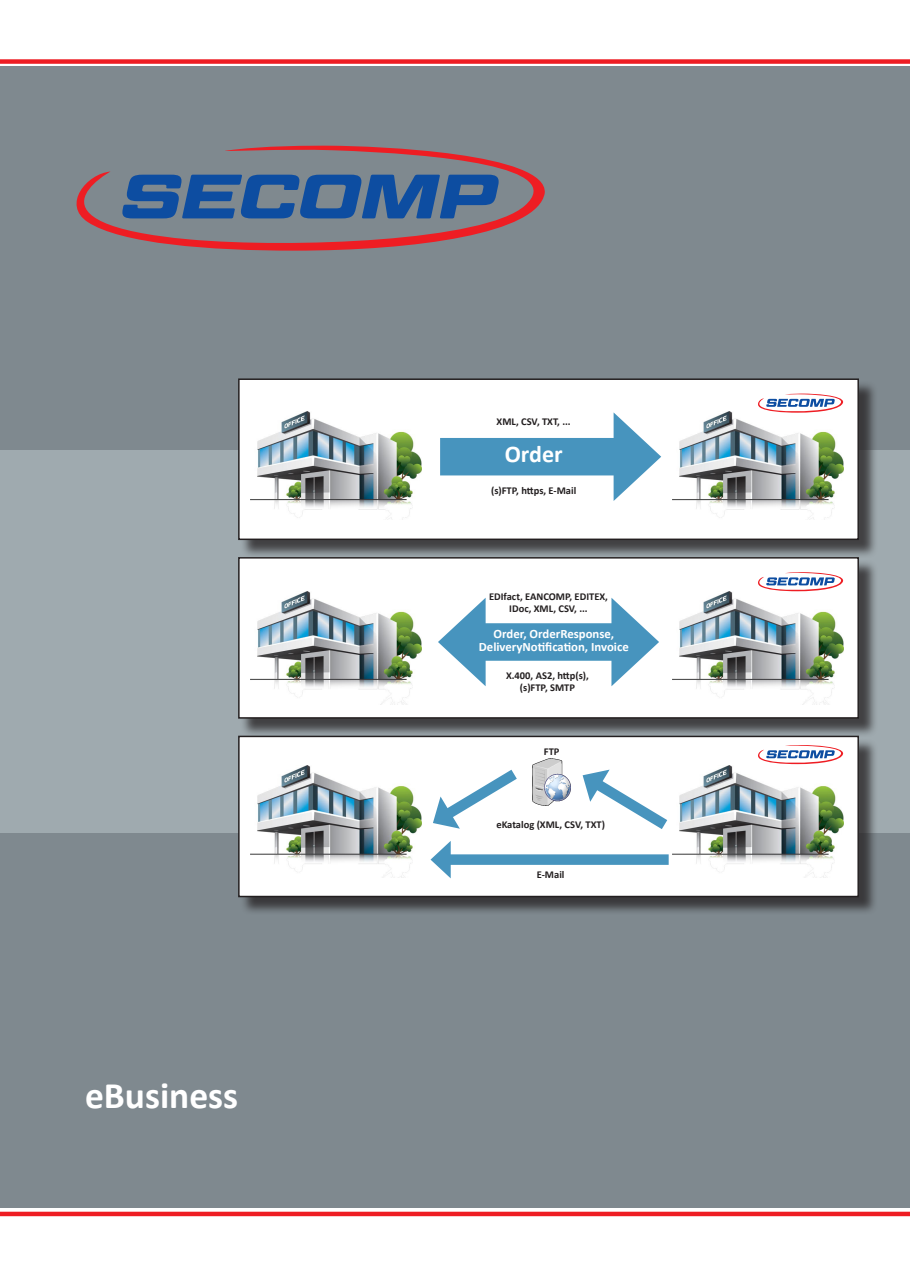
<style>
.page{position:relative;width:910px;height:1280px;background:#fff}
.page>*{position:absolute;margin:0;border:0;box-sizing:border-box;transform-origin:0 0}
.t1{font:700 37.5px "Calibri";color:#fff}
.t2{font:700 24px "Calibri";color:#fff}
.t3{font:700 12.75px "Calibri";color:#fff}
.t4{font:700 10.5px "Calibri";color:#231f20}
</style>
<div class="page">
<div style="left:0;top:59px;width:910px;height:5px;background:#ee1d23"></div>
<hr style="left:0;top:1212px;width:910px;height:4px;background:#ee1d23">
<div style="left:0;top:66px;width:910px;height:1142px;background:#7f898f"></div>
<div style="left:0;top:450px;width:910px;height:383px;background:#9faaaf"></div>
<div style="left:240px;top:381px;width:638px;height:178px;background:#231f20;opacity:.75"></div>
<div style="left:239px;top:379px;width:619px;height:160px;background:#fff"></div>
<div style="left:238px;top:378px;width:621px;height:162px;border:2px solid #231f20"></div>
<img style="left:251px;top:411px;width:171px;height:109px">
<img style="left:673px;top:411px;width:171px;height:109px">
<div style="left:440px;top:438px;width:189px;height:37px;background:#4794be"></div>
<svg style="left:614px;top:413px;width:47px;height:88px"></svg>
<div style="left:240px;top:559px;width:638px;height:178px;background:#231f20;opacity:.75"></div>
<div style="left:239px;top:558px;width:619px;height:160px;background:#fff"></div>
<div style="left:238px;top:557px;width:621px;height:162px;border:2px solid #231f20"></div>
<img style="left:251px;top:591px;width:171px;height:114px">
<img style="left:673px;top:591px;width:171px;height:114px">
<div style="left:470px;top:623px;width:157px;height:38px;background:#4794be"></div>
<svg style="left:438px;top:598px;width:48px;height:88px"></svg>
<svg style="left:611px;top:598px;width:48px;height:88px"></svg>
<div style="left:240px;top:738px;width:638px;height:178px;background:#231f20;opacity:.75"></div>
<div style="left:239px;top:736px;width:619px;height:160px;background:#fff"></div>
<div style="left:238px;top:736px;width:621px;height:161px;border:2px solid #231f20"></div>
<img style="left:251px;top:766px;width:171px;height:111px">
<img style="left:673px;top:766px;width:171px;height:111px">
<img style="left:532px;top:759px;width:39px;height:46px">
<svg style="left:582px;top:767px;width:97px;height:72px"></svg>
<div style="left:443px;top:854px;width:226px;height:11px;background:#4794be"></div>
<svg style="left:431px;top:841px;width:20px;height:37px"></svg>
<svg style="left:433px;top:769px;width:84px;height:60px"></svg>
<svg style="left:77px;top:146px;width:468px;height:105px"></svg>
<svg style="left:758px;top:394px;width:85px;height:19px"></svg>
<svg style="left:758px;top:572px;width:85px;height:19px"></svg>
<svg style="left:758px;top:745px;width:85px;height:19px"></svg>
<p class="t1" style="left:85px;top:1072px;width:155px">eBusiness</p>
<p class="t4" style="left:497px;top:414px;width:76px">XML, CSV, TXT, ...</p>
<p class="t2" style="left:505px;top:439px;width:59px">Order</p>
<p class="t4" style="left:491px;top:483px;width:87px">(s)FTP, https, E-Mail</p>
<p class="t4" style="left:489px;top:590px;width:120px">EDIfact, EANCOMP, EDITEX,</p>
<p class="t4" style="left:509px;top:602px;width:80px">IDoc, XML, CSV, ...</p>
<p class="t3" style="left:493px;top:625px;width:122px">Order, OrderResponse,</p>
<p class="t3" style="left:479px;top:639px;width:151px">DeliveryNotification, Invoice</p>
<p class="t4" style="left:506px;top:669px;width:84px">X.400, AS2, http(s),</p>
<p class="t4" style="left:520px;top:681px;width:57px">(s)FTP, SMTP</p>
<p class="t4" style="left:544px;top:744px;width:17px">FTP</p>
<p class="t4" style="left:496px;top:817px;width:110px">eKatalog (XML, CSV, TXT)</p>
<p class="t4" style="left:537px;top:868px;width:29px">E-Mail</p>
</div>
